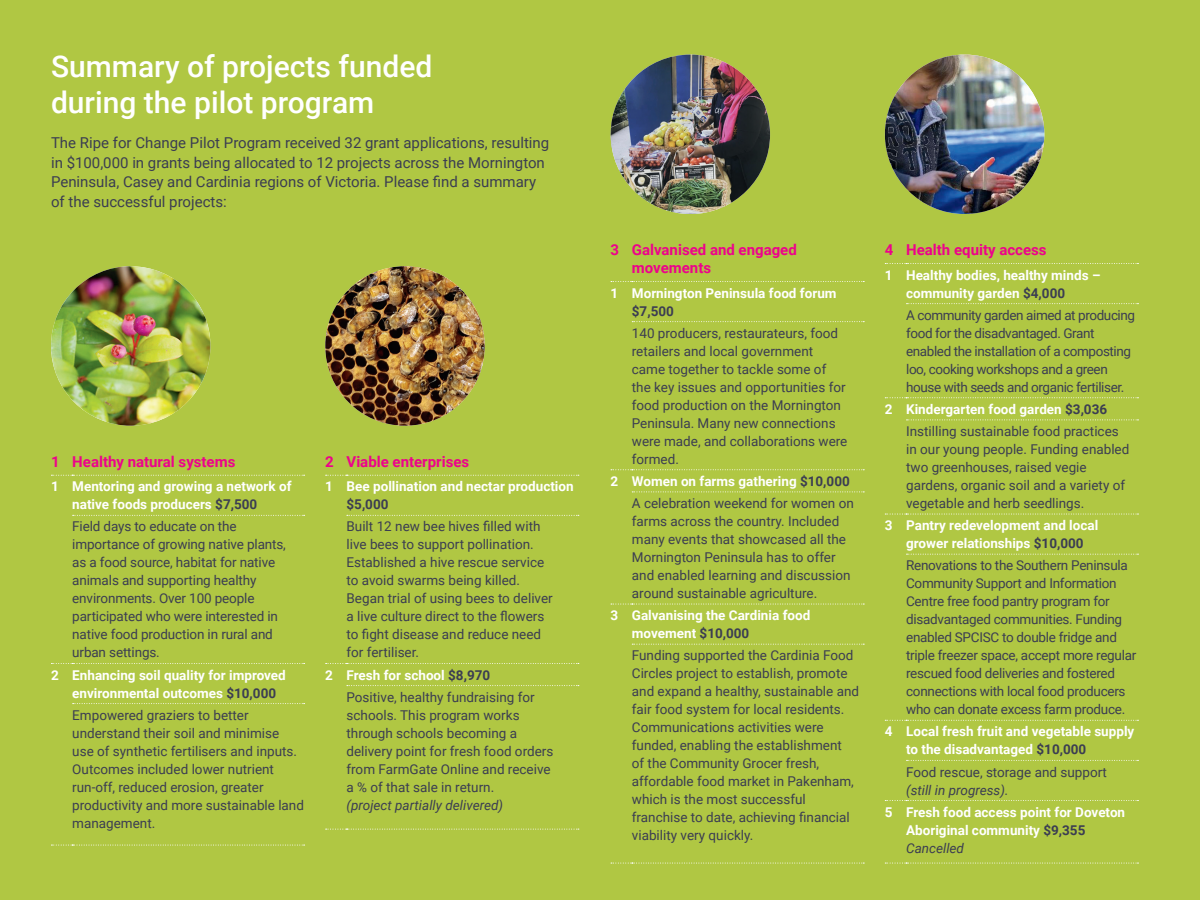
<style>
.page{position:relative;width:1200px;height:900px;background:#b0c743}
.page>*{position:absolute;margin:0;border:0;box-sizing:border-box;transform-origin:0 0}
.Heading{font:500 30px/36px "Roboto";color:#fff}
.Text{font:15px/19.5px "Roboto";color:#3b3d52}
.Text_9_12{font:700 15px/18px "Roboto";color:#ed028c}
.Text_9_12-2{font:13.5px/18px "Roboto";color:#3b3d52}
.Text_9_12-3{font:700 13.5px/18px "Roboto";color:#fff}
.Text_9_12-4{font:13.5px/18px "Roboto";letter-spacing:-.02em;color:#3b3d52}
.Text_9_12-5{font:13.5px/18px "Roboto";letter-spacing:-.03em;color:#3b3d52}
.s1{color:#3b3d52}
.s2{font-style:italic}
.s3{font-weight:400;font-style:italic;color:#3b3d52}
</style>
<div class="page">
<svg style="left:51px;top:475px;width:254px;height:1px"></svg>
<svg style="left:73px;top:515px;width:232px;height:1px"></svg>
<svg style="left:51px;top:663px;width:254px;height:1px"></svg>
<svg style="left:73px;top:703px;width:232px;height:1px"></svg>
<svg style="left:51px;top:845px;width:254px;height:1px"></svg>
<svg style="left:907px;top:303px;width:231px;height:1px"></svg>
<svg style="left:907px;top:420px;width:231px;height:1px"></svg>
<svg style="left:885px;top:514px;width:253px;height:1px"></svg>
<svg style="left:907px;top:554px;width:231px;height:1px"></svg>
<svg style="left:885px;top:720px;width:253px;height:1px"></svg>
<svg style="left:907px;top:760px;width:231px;height:1px"></svg>
<svg style="left:885px;top:800px;width:253px;height:1px"></svg>
<svg style="left:885px;top:863px;width:253px;height:1px"></svg>
<svg style="left:885px;top:263px;width:253px;height:1px"></svg>
<svg style="left:885px;top:397px;width:253px;height:1px"></svg>
<svg style="left:611px;top:281px;width:253px;height:1px"></svg>
<svg style="left:632px;top:321px;width:232px;height:1px"></svg>
<svg style="left:611px;top:469px;width:253px;height:1px"></svg>
<svg style="left:632px;top:492px;width:232px;height:1px"></svg>
<svg style="left:611px;top:604px;width:253px;height:1px"></svg>
<svg style="left:632px;top:644px;width:232px;height:1px"></svg>
<svg style="left:611px;top:863px;width:253px;height:1px"></svg>
<img style="left:325px;top:266px;width:160px;height:160px;border-radius:80px">
<img style="left:51px;top:266px;width:159px;height:160px;border-radius:80px">
<img style="left:885px;top:55px;width:159px;height:159px;border-radius:80px">
<img style="left:611px;top:55px;width:159px;height:159px;border-radius:80px">
<svg style="left:326px;top:475px;width:253px;height:1px"></svg>
<svg style="left:347px;top:515px;width:232px;height:1px"></svg>
<svg style="left:326px;top:663px;width:253px;height:1px"></svg>
<svg style="left:347px;top:685px;width:232px;height:1px"></svg>
<svg style="left:326px;top:829px;width:253px;height:1px"></svg>
<p class="Heading" style="left:51px;top:47px;width:383px">Summary of projects funded during the pilot program</p>
<p class="Text" style="left:51px;top:133px;width:500px">The Ripe for Change Pilot Program received 32 grant applications, resulting in $100,000 in grants being allocated to 12 projects across the Mornington Peninsula, Casey and Cardinia regions of Victoria. Please find a summary of the successful projects:</p>
<p class="Text_9_12" style="left:51px;top:452px;width:10px">1</p>
<p class="Text_9_12" style="left:72px;top:452px;width:165px">Healthy natural systems</p>
<p class="Text_9_12-3" style="left:51px;top:477px;width:9px">1</p>
<p class="Text_9_12-3" style="left:72px;top:477px;width:221px">Mentoring and growing a network of native foods producers <span class="s1">$7,500</span></p>
<p class="Text_9_12-2" style="left:72px;top:517px;width:215px">Field days to educate on the importance of growing native plants, as a food source, habitat for native animals and supporting healthy environments. Over 100 people participated who were interested in native food production in rural and urban settings.</p>
<p class="Text_9_12-3" style="left:51px;top:665px;width:9px">2</p>
<p class="Text_9_12-3" style="left:72px;top:665px;width:215px">Enhancing soil quality for improved environmental outcomes <span class="s1">$10,000</span></p>
<p class="Text_9_12-2" style="left:72px;top:705px;width:233px">Empowered graziers to better understand their soil and minimise use of synthetic fertilisers and inputs.<br>Outcomes included lower nutrient run-off, reduced erosion, greater productivity and more sustainable land management.</p>
<p class="Text_9_12" style="left:325px;top:452px;width:10px">2</p>
<p class="Text_9_12" style="left:347px;top:452px;width:124px">Viable enterprises</p>
<p class="Text_9_12-3" style="left:325px;top:477px;width:9px">1</p>
<p class="Text_9_12-3" style="left:347px;top:477px;width:229px">Bee pollination and nectar production <span class="s1">$5,000</span></p>
<p class="Text_9_12-2" style="left:347px;top:517px;width:208px">Built 12 new bee hives filled with live bees to support pollination.<br>Established a hive rescue service to avoid swarms being killed.<br>Began trial of using bees to deliver a live culture direct to the flowers to fight disease and reduce need for fertiliser.</p>
<p class="Text_9_12-3" style="left:325px;top:665px;width:9px">2</p>
<p class="Text_9_12-3" style="left:347px;top:665px;width:145px">Fresh for school <span class="s1">$8,970</span></p>
<p class="Text_9_12-2" style="left:347px;top:687px;width:208px">Positive, healthy fundraising for schools. This program works through schools becoming a delivery point for fresh food orders from FarmGate Online and receive a % of that sale in return.<br><span class="s2">(project partially delivered)</span></p>
<p class="Text_9_12" style="left:611px;top:240px;width:10px">3</p>
<p class="Text_9_12" style="left:632px;top:240px;width:166px">Galvanised and engaged movements</p>
<p class="Text_9_12-3" style="left:611px;top:283px;width:9px">1</p>
<p class="Text_9_12-3" style="left:632px;top:283px;width:206px">Mornington Peninsula food forum <span class="s1">$7,500</span></p>
<p class="Text_9_12-2" style="left:632px;top:323px;width:217px">140 producers, restaurateurs, food retailers and local government came together to tackle some of the key issues and opportunities for food production on the Mornington<br>Peninsula. Many new connections were made, and collaborations were formed.</p>
<p class="Text_9_12-3" style="left:611px;top:472px;width:9px">2</p>
<p class="Text_9_12-3" style="left:632px;top:472px;width:219px">Women on farms gathering <span class="s1">$10,000</span></p>
<p class="Text_9_12-2" style="left:632px;top:494px;width:223px">A celebration weekend for women on farms across the country. Included many events that showcased all the Mornington Peninsula has to offer and enabled learning and discussion around sustainable agriculture.</p>
<p class="Text_9_12-3" style="left:611px;top:606px;width:9px">3</p>
<p class="Text_9_12-3" style="left:632px;top:606px;width:180px">Galvanising the Cardinia food movement <span class="s1">$10,000</span></p>
<p class="Text_9_12-2" style="left:632px;top:646px;width:229px">Funding supported the Cardinia Food Circles project to establish, promote and expand a healthy, sustainable and fair food system for local residents.<br>Communications activities were funded, enabling the establishment<br>of the Community Grocer fresh, affordable food market in Pakenham, which is the most successful franchise to date, achieving financial viability very quickly.</p>
<p class="Text_9_12" style="left:885px;top:240px;width:10px">4</p>
<p class="Text_9_12" style="left:906px;top:240px;width:142px">Health equity access</p>
<p class="Text_9_12-3" style="left:885px;top:265px;width:9px">1</p>
<p class="Text_9_12-3" style="left:906px;top:265px;width:196px">Healthy bodies, healthy minds – community garden <span class="s1">$4,000</span></p>
<p class="Text_9_12-5" style="left:906px;top:305px;width:231px">A community garden aimed at producing food for the disadvantaged. Grant enabled the installation of a composting loo, cooking workshops and a green house with seeds and organic fertiliser.</p>
<p class="Text_9_12-3" style="left:885px;top:400px;width:9px">2</p>
<p class="Text_9_12-3" style="left:906px;top:400px;width:203px">Kindergarten food garden <span class="s1">$3,036</span></p>
<p class="Text_9_12-2" style="left:906px;top:422px;width:225px">Instilling sustainable food practices in our young people. Funding enabled two greenhouses, raised vegie gardens, organic soil and a variety of vegetable and herb seedlings.</p>
<p class="Text_9_12-3" style="left:885px;top:516px;width:9px">3</p>
<p class="Text_9_12-3" style="left:906px;top:516px;width:194px">Pantry redevelopment and local grower relationships <span class="s1">$10,000</span></p>
<p class="Text_9_12-4" style="left:906px;top:556px;width:232px">Renovations to the Southern Peninsula Community Support and Information Centre free food pantry program for disadvantaged communities. Funding enabled SPCISC to double fridge and triple freezer space, accept more regular rescued food deliveries and fostered connections with local food producers who can donate excess farm produce.</p>
<p class="Text_9_12-3" style="left:885px;top:722px;width:9px">4</p>
<p class="Text_9_12-3" style="left:906px;top:722px;width:230px">Local fresh fruit and vegetable supply to the disadvantaged <span class="s1">$10,000</span></p>
<p class="Text_9_12-2" style="left:906px;top:762px;width:202px">Food rescue, storage and support <span class="s2">(still in progress).</span></p>
<p class="Text_9_12-3" style="left:885px;top:802px;width:9px">5</p>
<p class="Text_9_12-3" style="left:906px;top:802px;width:221px">Fresh food access point for Doveton<br>Aboriginal community <span class="s1">$9,355<br></span><span class="s3">Cancelled</span></p>
</div>
